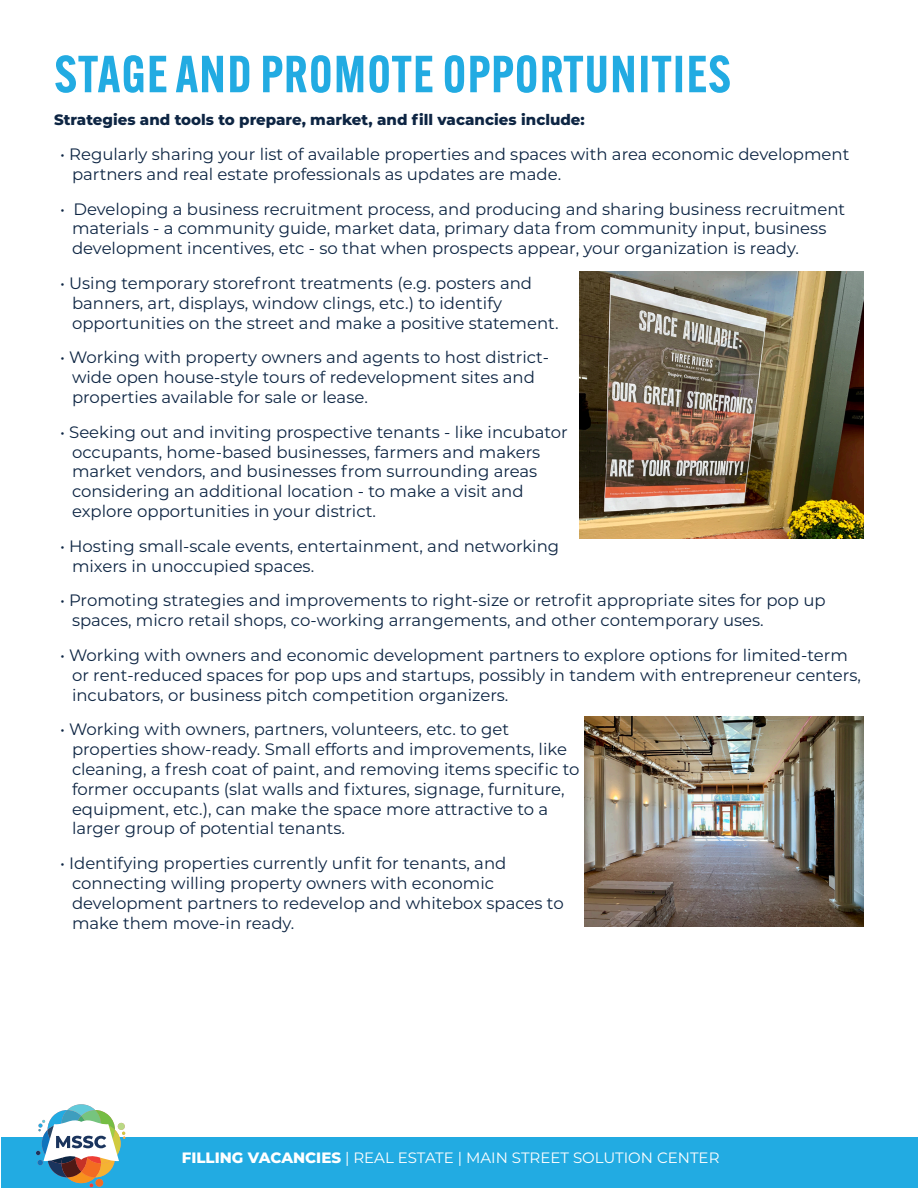
<style>
.page{position:relative;width:918px;height:1188px;background:#fff}
.page>*{position:absolute;margin:0;border:0;box-sizing:border-box;transform-origin:0 0}
.t1{font:600 51px "Alternate Gothic ATF";letter-spacing:.02em;color:#22abe2}
.t2{font:16.5px/19.8px "Montserrat";color:#0d2543}
.t3{font:800 15px "Montserrat";color:#0d2543}
.t4{font:15px "Montserrat";color:#fff}
.s1{font-weight:800}
</style>
<div class="page">
<div style="left:2px;top:1137px;width:916px;height:50px;background:#22abe2"></div>
<img style="left:36px;top:1104px;width:89px;height:83px">
<img style="left:579px;top:272px;width:285px;height:266px">
<img style="left:584px;top:716px;width:280px;height:210px">
<p class="t1" style="left:55px;top:42px;width:678px">STAGE AND PROMOTE OPPORTUNITIES</p>
<p class="t3" style="left:54px;top:109px;width:532px">Strategies and tools to prepare, market, and fill vacancies include:</p>
<p class="t2" style="left:72px;top:144px;width:779px;text-indent:-12px">• Regularly sharing your list of available properties and spaces with area economic development partners and real estate professionals as updates are made.</p>
<p class="t2" style="left:72px;top:198px;width:775px;text-indent:-12px">• Developing a business recruitment process, and producing and sharing business recruitment materials - a community guide, market data, primary data from community input, business development incentives, etc - so that when prospects appear, your organization is ready.</p>
<p class="t2" style="left:72px;top:273px;width:488px;text-indent:-12px">• Using temporary storefront treatments (e.g. posters and banners, art, displays, window clings, etc.) to identify opportunities on the street and make a positive statement.</p>
<p class="t2" style="left:72px;top:347px;width:479px;text-indent:-12px">• Working with property owners and agents to host district&shy;wide open house-style tours of redevelopment sites and properties available for sale or lease.</p>
<p class="t2" style="left:72px;top:422px;width:497px;text-indent:-12px">• Seeking out and inviting prospective tenants - like incubator occupants, home-based businesses, farmers and makers market vendors, and businesses from surrounding areas considering an additional location - to make a visit and explore opportunities in your district.</p>
<p class="t2" style="left:72px;top:536px;width:489px;text-indent:-12px">• Hosting small-scale events, entertainment, and networking mixers in unoccupied spaces.</p>
<p class="t2" style="left:72px;top:590px;width:755px;text-indent:-12px">• Promoting strategies and improvements to right-size or retrofit appropriate sites for pop up spaces, micro retail shops, co-working arrangements, and other contemporary uses.</p>
<p class="t2" style="left:72px;top:645px;width:790px;text-indent:-12px">• Working with owners and economic development partners to explore options for limited-term or rent-reduced spaces for pop ups and startups, possibly in tandem with entrepreneur centers, incubators, or business pitch competition organizers.</p>
<p class="t2" style="left:72px;top:719px;width:509px;text-indent:-12px">• Working with owners, partners, volunteers, etc. to get properties show-ready. Small efforts and improvements, like cleaning, a fresh coat of paint, and removing items specific to former occupants (slat walls and fixtures, signage, furniture, equipment, etc.), can make the space more attractive to a larger group of potential tenants.</p>
<p class="t2" style="left:72px;top:853px;width:493px;text-indent:-12px">• Identifying properties currently unfit for tenants, and connecting willing property owners with economic development partners to redevelop and whitebox spaces to make them move-in ready.</p>
<p class="t4" style="left:182px;top:1148px;width:539px"><span class="s1">FILLING VACANCIES</span> | REAL ESTATE | MAIN STREET SOLUTION CENTER</p>
</div>
